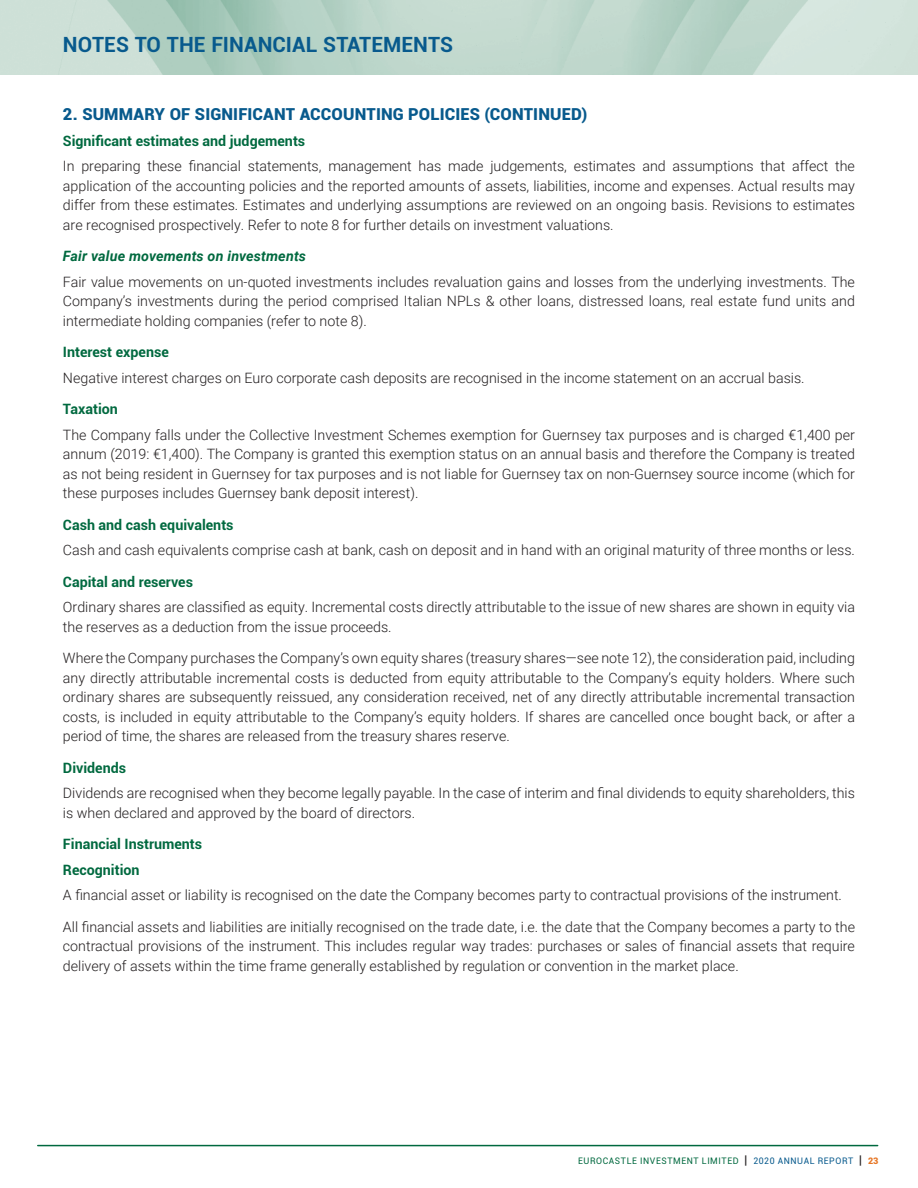
<style>
.page{position:relative;width:918px;height:1188px;background:#fff}
.page>*{position:absolute;margin:0;border:0;box-sizing:border-box;transform-origin:0 0}
.t1{font:700 21px "Roboto";letter-spacing:.005em;color:#085a8d}
.t2{font:900 16.5px "Roboto";letter-spacing:.01em;color:#085a8d}
.t3{font:300 14.25px/19.5px "Roboto";color:#231f20;text-align:justify}
.t4{font:700 14.25px/25.5px "Roboto";color:#00693f}
.t5{font:italic 700 14.25px "Roboto";letter-spacing:.01em;color:#00693f}
.t6{font:9px "Roboto";letter-spacing:.07em;color:#00693f}
.s1{font-size:12px;color:#231f20}
.s2{color:#085a8d}
.s3{font-weight:900;color:#e67625}
</style>
<div class="page">
<hr style="left:38px;top:1145px;width:840px;height:1px;background:#00693f">
<img style="left:0;top:0;width:918px;height:75px">
<h1 class="t1" style="left:63px;top:29px;width:392px">NOTES TO THE FINANCIAL STATEMENTS</h1>
<p class="t2" style="left:63px;top:103px;width:526px">2. SUMMARY OF SIGNIFICANT ACCOUNTING POLICIES (CONTINUED)</p>
<p class="t4" style="left:63px;top:127px;width:244px">Significant estimates and judgements</p>
<p class="t3" style="left:63px;top:156px;width:794px">In preparing these financial statements, management has made judgements, estimates and assumptions that affect the application of the accounting policies and the reported amounts of assets, liabilities, income and expenses. Actual results may differ from these estimates. Estimates and underlying assumptions are reviewed on an ongoing basis. Revisions to estimates are recognised prospectively. Refer to note 8 for further details on investment valuations.</p>
<p class="t5" style="left:63px;top:246px;width:245px">Fair value movements on investments</p>
<p class="t3" style="left:63px;top:271px;width:794px">Fair value movements on un-quoted investments includes revaluation gains and losses from the underlying investments. The Company’s investments during the period comprised Italian NPLs &amp; other loans, distressed loans, real estate fund units and intermediate holding companies (refer to note 8).</p>
<p class="t4" style="left:63px;top:339px;width:107px">Interest expense</p>
<p class="t3" style="left:63px;top:367px;width:743px">Negative interest charges on Euro corporate cash deposits are recognised in the income statement on an accrual basis.</p>
<p class="t4" style="left:63px;top:396px;width:57px">Taxation</p>
<p class="t3" style="left:63px;top:424px;width:794px">The Company falls under the Collective Investment Schemes exemption for Guernsey tax purposes and is charged €1,400 per annum (2019: €1,400). The Company is granted this exemption status on an annual basis and therefore the Company is treated as not being resident in Guernsey for tax purposes and is not liable for Guernsey tax on non-Guernsey source income (which for these purposes includes Guernsey bank deposit interest).</p>
<p class="t4" style="left:63px;top:511px;width:172px">Cash and cash equivalents</p>
<p class="t3" style="left:63px;top:540px;width:793px">Cash and cash equivalents comprise cash at bank, cash on deposit and in hand with an original maturity of three months or less.</p>
<p class="t4" style="left:63px;top:568px;width:132px">Capital and reserves</p>
<p class="t3" style="left:63px;top:597px;width:794px">Ordinary shares are classified as equity. Incremental costs directly attributable to the issue of new shares are shown in equity via the reserves as a deduction from the issue proceeds.</p>
<p class="t3" style="left:63px;top:648px;width:793px">Where the Company purchases the Company’s own equity shares (treasury shares—see note 12), the consideration paid, including any directly attributable incremental costs is deducted from equity attributable to the Company’s equity holders. Where such ordinary shares are subsequently reissued, any consideration received, net of any directly attributable incremental transaction costs, is included in equity attributable to the Company’s equity holders. If shares are cancelled once bought back, or after a period of time, the shares are released from the treasury shares reserve.</p>
<p class="t4" style="left:63px;top:754px;width:65px">Dividends</p>
<p class="t3" style="left:63px;top:783px;width:793px">Dividends are recognised when they become legally payable. In the case of interim and final dividends to equity shareholders, this is when declared and approved by the board of directors.</p>
<p class="t4" style="left:63px;top:831px;width:141px">Financial Instruments<br>Recognition</p>
<p class="t3" style="left:63px;top:885px;width:781px">A financial asset or liability is recognised on the date the Company becomes party to contractual provisions of the instrument.</p>
<p class="t3" style="left:63px;top:916px;width:794px">All financial assets and liabilities are initially recognised on the trade date, i.e. the date that the Company becomes a party to the contractual provisions of the instrument. This includes regular way trades: purchases or sales of financial assets that require delivery of assets within the time frame generally established by regulation or convention in the market place.</p>
<p class="t6" style="left:578px;top:1155px;width:302px">EUROCASTLE INVESTMENT LIMITED <span class="s1">|</span> <span class="s2">2020 ANNUAL REPORT</span> <span class="s1">|</span> <span class="s3">23</span></p>
</div>
